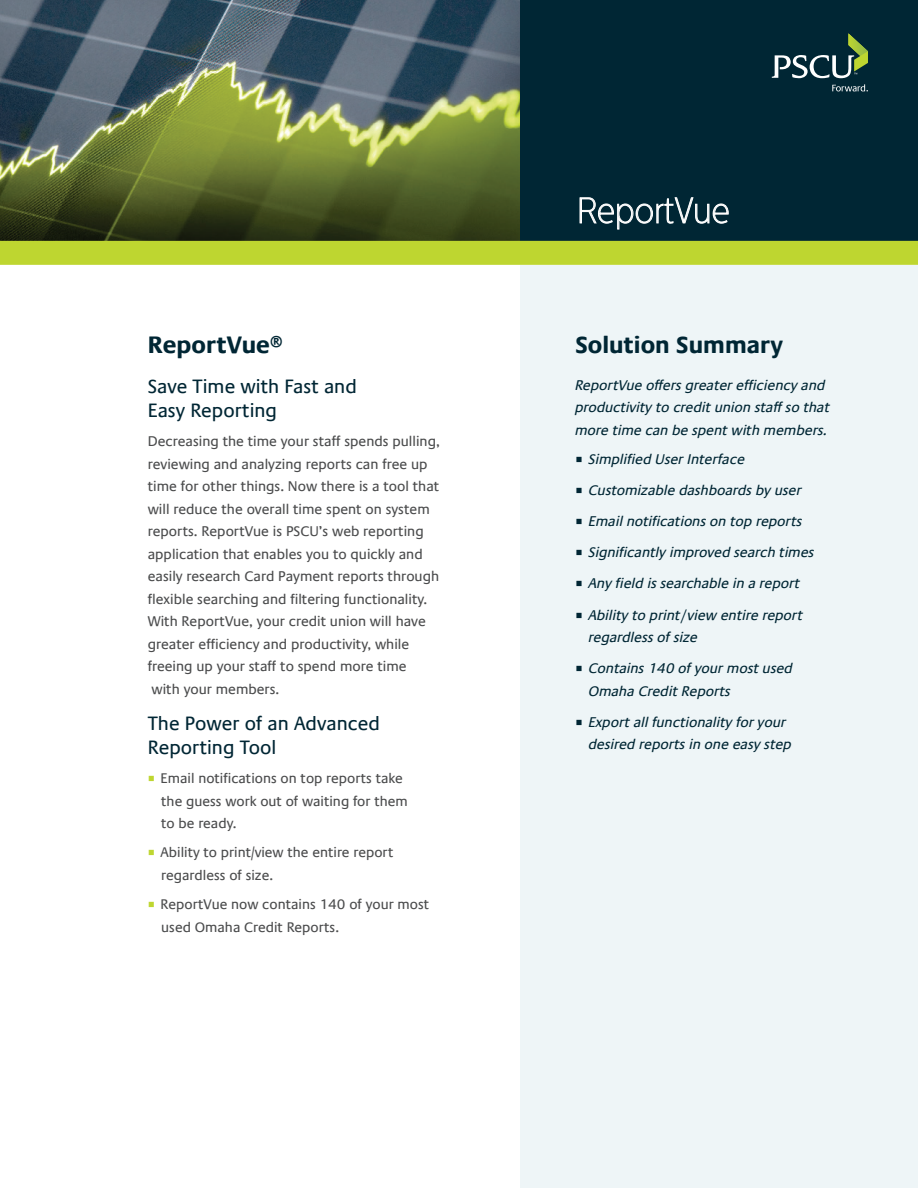
<style>
.page{position:relative;width:918px;height:1188px;background:#fff}
.page>*{position:absolute;margin:0;border:0;box-sizing:border-box;transform-origin:0 0}
.t1{font:100 36px "Centrale Sans Cnd";color:#fff}
.t2{font:700 24px "Praxis Com";color:#002634}
.t3{font:19.5px/23.4px "Praxis Com";color:#002634}
.t4{font:14.25px/22.5px "Praxis Com";color:#4b4c4d}
.t5{font:italic 14.25px/22.5px "Praxis Com";color:#002634}
.t6{font:14.1px/22.5px "Praxis Com";color:#4b4c4d}
.s1{font-family:"Minion Pro";font-style:normal;font-size:18px}
.s2{font-family:"Minion Pro";font-size:18px;color:#bed630}
</style>
<div class="page">
<img style="left:0;top:0;width:520px;height:241px">
<div style="left:520px;top:0;width:398px;height:256px;background:#002634"></div>
<div style="left:520px;top:265px;width:398px;height:923px;background:#eef5f7"></div>
<div style="left:0;top:241px;width:918px;height:24px;background:#bed630"></div>
<svg style="left:772px;top:33px;width:96px;height:45px"></svg>
<svg style="left:832px;top:84px;width:36px;height:7px"></svg>
<svg style="left:579px;top:197px;width:150px;height:33px"></svg>
<h1 class="t1" style="left:577px;top:190px;width:154px">ReportVue</h1>
<h2 class="t2" style="left:148px;top:331px;width:136px">ReportVue<sup>®</sup></h2>
<h2 class="t2" style="left:575px;top:331px;width:209px">Solution Summary</h2>
<p class="t5" style="left:575px;top:374px;width:256px">ReportVue offers greater efficiency and productivity to credit union staff so that more time can be spent with members.</p>
<p class="t5" style="left:575px;top:448px;width:171px"><span class="s1">■</span> Simplified User Interface</p>
<p class="t5" style="left:575px;top:479px;width:228px"><span class="s1">■</span> Customizable dashboards by user</p>
<p class="t5" style="left:575px;top:510px;width:229px"><span class="s1">■</span> Email notifications on top reports</p>
<p class="t5" style="left:575px;top:541px;width:241px"><span class="s1">■</span> Significantly improved search times</p>
<p class="t5" style="left:575px;top:572px;width:226px"><span class="s1">■</span> Any field is searchable in a report</p>
<p class="t5" style="left:589px;top:604px;width:216px;text-indent:-14px"><span class="s1">■</span> Ability to print/view entire report regardless of size</p>
<p class="t5" style="left:589px;top:657px;width:206px;text-indent:-14px"><span class="s1">■</span> Contains 140 of your most used<br>Omaha Credit Reports</p>
<p class="t5" style="left:589px;top:711px;width:205px;text-indent:-14px"><span class="s1">■</span> Export all functionality for your desired reports in one easy step</p>
<h3 class="t3" style="left:148px;top:375px;width:211px">Save Time with Fast and<br>Easy Reporting</h3>
<p class="t4" style="left:148px;top:430px;width:294px">Decreasing the time your staff spends pulling, reviewing and analyzing reports can free up time for other things. Now there is a tool that will reduce the overall time spent on system reports. ReportVue is PSCU’s web reporting application that enables you to quickly and easily research Card Payment reports through flexible searching and filtering functionality.<br>With ReportVue, your credit union will have greater efficiency and productivity, while freeing up your staff to spend more time<br>with your members.</p>
<h3 class="t3" style="left:148px;top:712px;width:234px">The Power of an Advanced<br>Reporting Tool</h3>
<p class="t6" style="left:161px;top:767px;width:248px;text-indent:-14px"><span class="s2">■</span> Email notifications on top reports take the guess work out of waiting for them to be ready.</p>
<p class="t6" style="left:161px;top:841px;width:234px;text-indent:-14px"><span class="s2">■</span> Ability to print/view the entire report regardless of size.</p>
<p class="t6" style="left:161px;top:893px;width:269px;text-indent:-14px"><span class="s2">■</span> ReportVue now contains 140 of your most used Omaha Credit Reports.</p>
</div>
